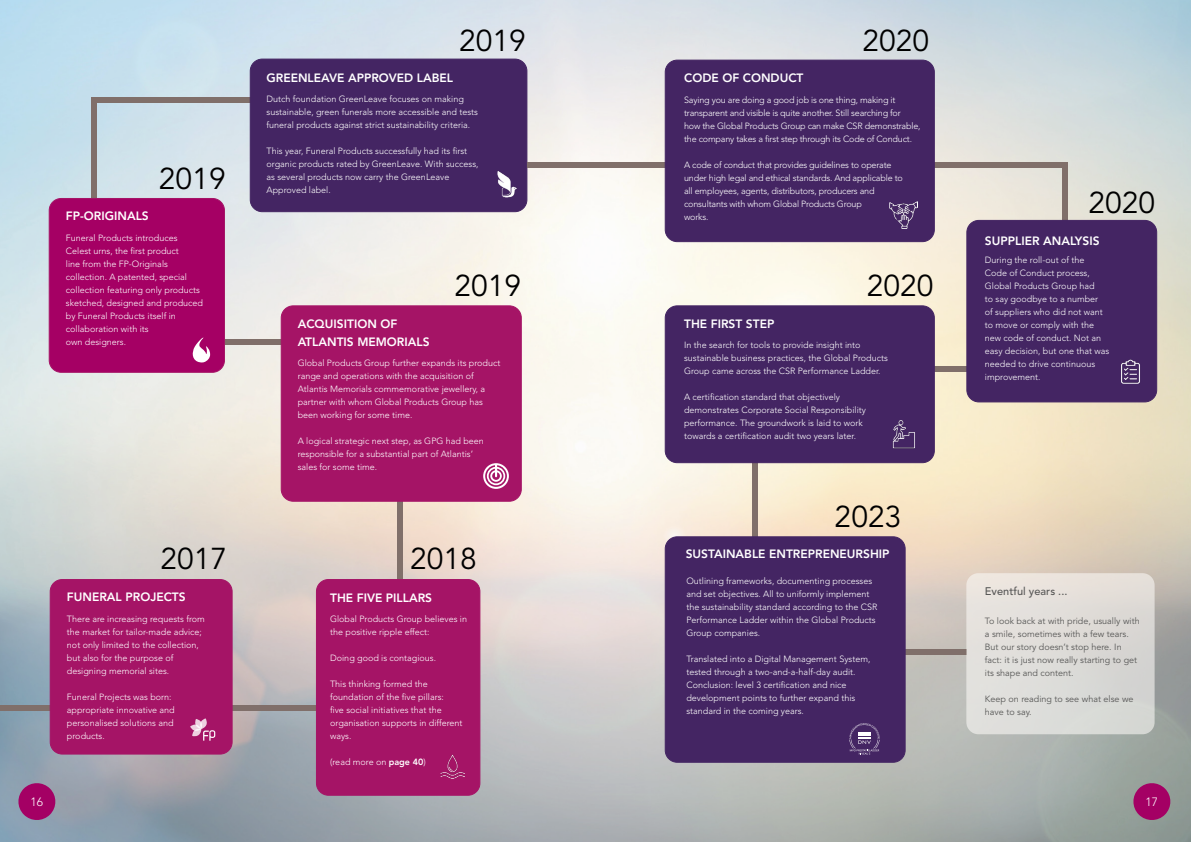
<style>
.page{position:relative;width:1191px;height:842px;background:#fff}
.page>*{position:absolute;margin:0;border:0;box-sizing:border-box;transform-origin:0 0}
.t1{font:30px "Avenir LT Std";color:#000}
.t2{font:800 12px/18px "Avenir LT Std";color:#fff}
.t3{font:300 12px "Avenir LT Std";color:#fff}
.t4{font:500 11px "Avenir LT Std";color:#575756}
.t5{font:300 9px/13px "Avenir LT Std";color:#fff}
.t6{font:300 9px/13px "Avenir LT Std";letter-spacing:-.02em;color:#fff}
.t7{font:9px/13px "Avenir LT Std";color:#575756}
.s1{font-weight:800}
</style>
<div class="page">
<img style="left:0;top:0;width:1191px;height:842px">
<div style="left:91px;top:98px;width:6px;height:142px;background:#806f6a"></div>
<div style="left:91px;top:97px;width:227px;height:6px;background:#806f6a"></div>
<div style="left:187px;top:339px;width:114px;height:5px;background:#806f6a"></div>
<div style="left:397px;top:502px;width:6px;height:85px;background:#806f6a"></div>
<div style="left:0;top:705px;width:334px;height:6px;background:#806f6a"></div>
<div style="left:281px;top:306px;width:240px;height:195px;background:#a51466;border-radius:12px"></div>
<div style="left:281px;top:305px;width:241px;height:197px;border:1px solid #a51466;border-radius:12px"></div>
<div style="left:49px;top:198px;width:175px;height:174px;background:#a50064;border-radius:12px"></div>
<div style="left:49px;top:198px;width:176px;height:175px;border:1px solid #a51466;border-radius:12px"></div>
<div style="left:250px;top:59px;width:277px;height:153px;background:#442563;border-radius:12px"></div>
<div style="left:250px;top:59px;width:277px;height:153px;border:1px solid #442563;border-radius:12px"></div>
<div style="left:316px;top:579px;width:164px;height:216px;background:#a51466;border-radius:12px"></div>
<div style="left:316px;top:579px;width:164px;height:217px;border:1px solid #a51466;border-radius:12px"></div>
<div style="left:50px;top:579px;width:182px;height:175px;background:#a51466;border-radius:12px"></div>
<div style="left:50px;top:579px;width:183px;height:175px;border:1px solid #a51466;border-radius:12px"></div>
<svg style="left:483px;top:463px;width:26px;height:26px"></svg>
<svg style="left:190px;top:718px;width:25px;height:23px"></svg>
<svg style="left:193px;top:337px;width:17px;height:26px"></svg>
<img style="left:498px;top:171px;width:19px;height:27px">
<img style="left:440px;top:754px;width:24px;height:24px">
<div style="left:859px;top:649px;width:107px;height:5px;background:#806f6a"></div>
<div style="left:752px;top:426px;width:6px;height:199px;background:#806f6a"></div>
<div style="left:903px;top:366px;width:99px;height:6px;background:#806f6a"></div>
<div style="left:1062px;top:163px;width:6px;height:142px;background:#806f6a"></div>
<div style="left:527px;top:162px;width:541px;height:5px;background:#806f6a"></div>
<div style="left:665px;top:60px;width:269px;height:182px;background:#442563;border-radius:12px"></div>
<div style="left:664px;top:60px;width:270px;height:182px;border:1px solid #442563;border-radius:12px"></div>
<div style="left:966px;top:220px;width:190px;height:182px;background:#442563;border-radius:12px"></div>
<div style="left:966px;top:220px;width:191px;height:182px;border:1px solid #442563;border-radius:12px"></div>
<div style="left:665px;top:306px;width:269px;height:157px;background:#442563;border-radius:12px"></div>
<div style="left:664px;top:305px;width:270px;height:158px;border:1px solid #442563;border-radius:12px"></div>
<div style="left:966px;top:573px;width:188px;height:161px;background:#dfded9;border-radius:12px"></div>
<img style="left:889px;top:201px;width:28px;height:27px">
<img style="left:1121px;top:359px;width:19px;height:24px">
<img style="left:892px;top:420px;width:23px;height:28px">
<div style="left:665px;top:537px;width:240px;height:225px;background:#442563;border-radius:12px"></div>
<div style="left:664px;top:536px;width:241px;height:227px;border:1px solid #442563;border-radius:12px"></div>
<svg style="left:849px;top:723px;width:31px;height:31px"></svg>
<svg style="left:17px;top:781px;width:40px;height:41px;background:#9d387e"></svg>
<svg style="left:1131px;top:781px;width:41px;height:41px;background:#9d3976"></svg>
<h2 class="t2" style="left:66px;top:207px;width:84px">FP-ORIGINALS</h2>
<h1 class="t1" style="left:159px;top:162px;width:68px">2019</h1>
<p class="t5" style="left:66px;top:231px;width:139px">Funeral Products introduces<br>Celest urns, the first product<br>line from the FP-Originals collection. A patented, special collection featuring only products sketched, designed and produced by Funeral Products itself in collaboration with its<br>own designers.</p>
<h1 class="t1" style="left:160px;top:542px;width:68px">2017</h1>
<h2 class="t2" style="left:67px;top:588px;width:120px">FUNERAL PROJECTS</h2>
<p class="t5" style="left:67px;top:612px;width:139px">There are increasing requests from the market for tailor-made advice; not only limited to the collection, but also for the purpose of designing memorial sites.</p>
<p class="t5" style="left:67px;top:690px;width:109px">Funeral Projects was born: appropriate innovative and personalised solutions and products.</p>
<h1 class="t1" style="left:459px;top:23px;width:68px">2019</h1>
<h2 class="t2" style="left:266px;top:69px;width:188px">GREENLEAVE APPROVED LABEL</h2>
<p class="t5" style="left:266px;top:93px;width:213px">Dutch foundation GreenLeave focuses on making sustainable, green funerals more accessible and tests funeral products against strict sustainability criteria.</p>
<p class="t5" style="left:266px;top:145px;width:213px">This year, Funeral Products successfully had its first organic products rated by GreenLeave. With success, as several products now carry the GreenLeave Approved label.</p>
<h2 class="t2" style="left:298px;top:315px;width:133px">ACQUISITION OF<br>ATLANTIS MEMORIALS</h2>
<h1 class="t1" style="left:454px;top:269px;width:68px">2019</h1>
<p class="t5" style="left:298px;top:356px;width:204px">Global Products Group further expands its product range and operations with the acquisition of Atlantis Memorials commemorative jewellery, a partner with whom Global Products Group has been working for some time.</p>
<p class="t5" style="left:298px;top:434px;width:188px">A logical strategic next step, as GPG had been responsible for a substantial part of Atlantis’ sales for some time.</p>
<h1 class="t1" style="left:410px;top:542px;width:68px">2018</h1>
<h2 class="t2" style="left:330px;top:589px;width:104px">THE FIVE PILLARS</h2>
<p class="t5" style="left:330px;top:612px;width:138px">Global Products Group believes in the positive ripple effect:</p>
<p class="t5" style="left:330px;top:651px;width:107px">Doing good is contagious.</p>
<p class="t5" style="left:330px;top:677px;width:134px">This thinking formed the foundation of the five pillars:<br>five social initiatives that the organisation supports in different ways.</p>
<p class="t5" style="left:330px;top:755px;width:97px">(read more on <span class="s1">page 40</span>)</p>
<h2 class="t2" style="left:684px;top:69px;width:121px">CODE OF CONDUCT</h2>
<h1 class="t1" style="left:862px;top:23px;width:68px">2020</h1>
<p class="t6" style="left:684px;top:93px;width:238px">Saying you are doing a good job is one thing, making it transparent and visible is quite another. Still searching for<br>how the Global Products Group can make CSR demonstrable, the company takes a first step through its Code of Conduct.</p>
<p class="t6" style="left:684px;top:158px;width:220px">A code of conduct that provides guidelines to operate under high legal and ethical standards. And applicable to all employees, agents, distributors, producers and consultants with whom Global Products Group<br>works.</p>
<h2 class="t2" style="left:684px;top:315px;width:92px">THE FIRST STEP</h2>
<h1 class="t1" style="left:867px;top:269px;width:68px">2020</h1>
<p class="t5" style="left:684px;top:339px;width:205px">In the search for tools to provide insight into sustainable business practices, the Global Products<br>Group came across the CSR Performance Ladder.</p>
<p class="t5" style="left:684px;top:391px;width:183px">A certification standard that objectively demonstrates Corporate Social Responsibility performance. The groundwork is laid to work towards a certification audit two years later.</p>
<h1 class="t1" style="left:834px;top:500px;width:68px">2023</h1>
<h2 class="t2" style="left:686px;top:545px;width:205px">SUSTAINABLE ENTREPRENEURSHIP</h2>
<p class="t5" style="left:686px;top:574px;width:193px">Outlining frameworks, documenting processes and set objectives. All to uniformly implement the sustainability standard according to the CSR Performance Ladder within the Global Products Group companies.</p>
<p class="t5" style="left:686px;top:652px;width:185px">Translated into a Digital Management System, tested through a two-and-a-half-day audit.<br>Conclusion: level 3 certification and nice development points to further expand this standard in the coming years.</p>
<h1 class="t1" style="left:1088px;top:185px;width:68px">2020</h1>
<h2 class="t2" style="left:985px;top:232px;width:116px">SUPPLIER ANALYSIS</h2>
<p class="t5" style="left:985px;top:253px;width:126px">During the roll-out of the<br>Code of Conduct process,<br>Global Products Group had<br>to say goodbye to a number<br>of suppliers who did not want to move or comply with the new code of conduct. Not an easy decision, but one that was needed to drive continuous improvement.</p>
<p class="t4" style="left:985px;top:585px;width:84px">Eventful years ...</p>
<p class="t7" style="left:985px;top:615px;width:156px">To look back at with pride, usually with a smile, sometimes with a few tears.<br>But our story doesn’t stop here. In fact: it is just now really starting to get its shape and content.</p>
<p class="t7" style="left:985px;top:693px;width:150px">Keep on reading to see what else we have to say.</p>
<h2 class="t3" style="left:31px;top:795px;width:14px">16</h2>
<h2 class="t3" style="left:1145px;top:795px;width:14px">17</h2>
</div>
